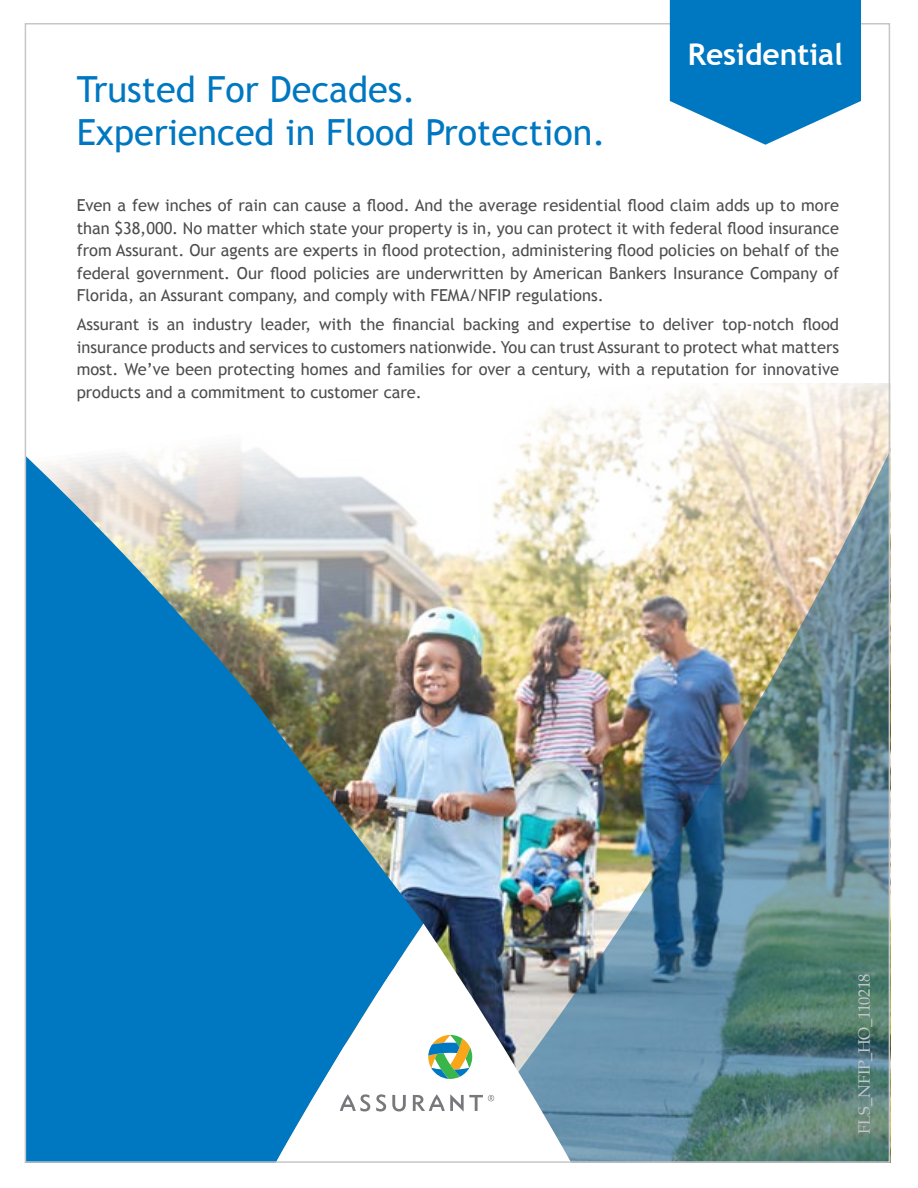
<style>
.page{position:relative;width:918px;height:1188px;background:#fff}
.page>*{position:absolute;margin:0;border:0;box-sizing:border-box;transform-origin:0 0}
.t1{font:36px/43.2px "Trebuchet MS";color:#0077c1}
.t2{font:700 30px "Trebuchet MS";color:#fff}
.t3{font:16.5px/22.5px "Trebuchet MS";color:#4d4d4f;text-align:justify}
.t4{font:16.5px "Palatino";letter-spacing:-.015em;color:#c4c6c8}
</style>
<div class="page">
<div style="left:28px;top:458px;width:56px;height:702px;background:#0077c1"></div>
<img style="left:84px;top:383px;width:803px;height:777px">
<svg style="left:186px;top:924px;width:475px;height:236px"></svg>
<svg style="left:376px;top:1094px;width:10px;height:17px"></svg>
<svg style="left:392px;top:1095px;width:14px;height:16px"></svg>
<svg style="left:340px;top:1094px;width:30px;height:17px"></svg>
<svg style="left:428px;top:1035px;width:44px;height:44px"></svg>
<svg style="left:413px;top:1094px;width:81px;height:18px"></svg>
<svg style="left:670px;top:0;width:191px;height:145px;background:#268bca"></svg>
<h1 class="t1" style="left:77px;top:68px;width:530px">Trusted For Decades.<br>Experienced in Flood Protection.</h1>
<h2 class="t2" style="left:688px;top:36px;width:157px">Residential</h2>
<p class="t3" style="left:77px;top:194px;width:764px">Even a few inches of rain can cause a flood. And the average residential flood claim adds up to more than $38,000. No matter which state your property is in, you can protect it with federal flood insurance from Assurant. Our agents are experts in flood protection, administering flood policies on behalf of the federal government. Our flood policies are underwritten by American Bankers Insurance Company of Florida, an Assurant company, and comply with FEMA/NFIP regulations.</p>
<p class="t3" style="left:77px;top:313px;width:764px">Assurant is an industry leader, with the financial backing and expertise to deliver top-notch flood insurance products and services to customers nationwide. You can trust Assurant to protect what matters most. We’ve been protecting homes and families for over a century, with a reputation for innovative products and a commitment to customer care.</p>
<p class="t4" style="left:851px;top:1134px;width:162px;rotate:-90deg">FLS_NFIP_HO_110218</p>
</div>
